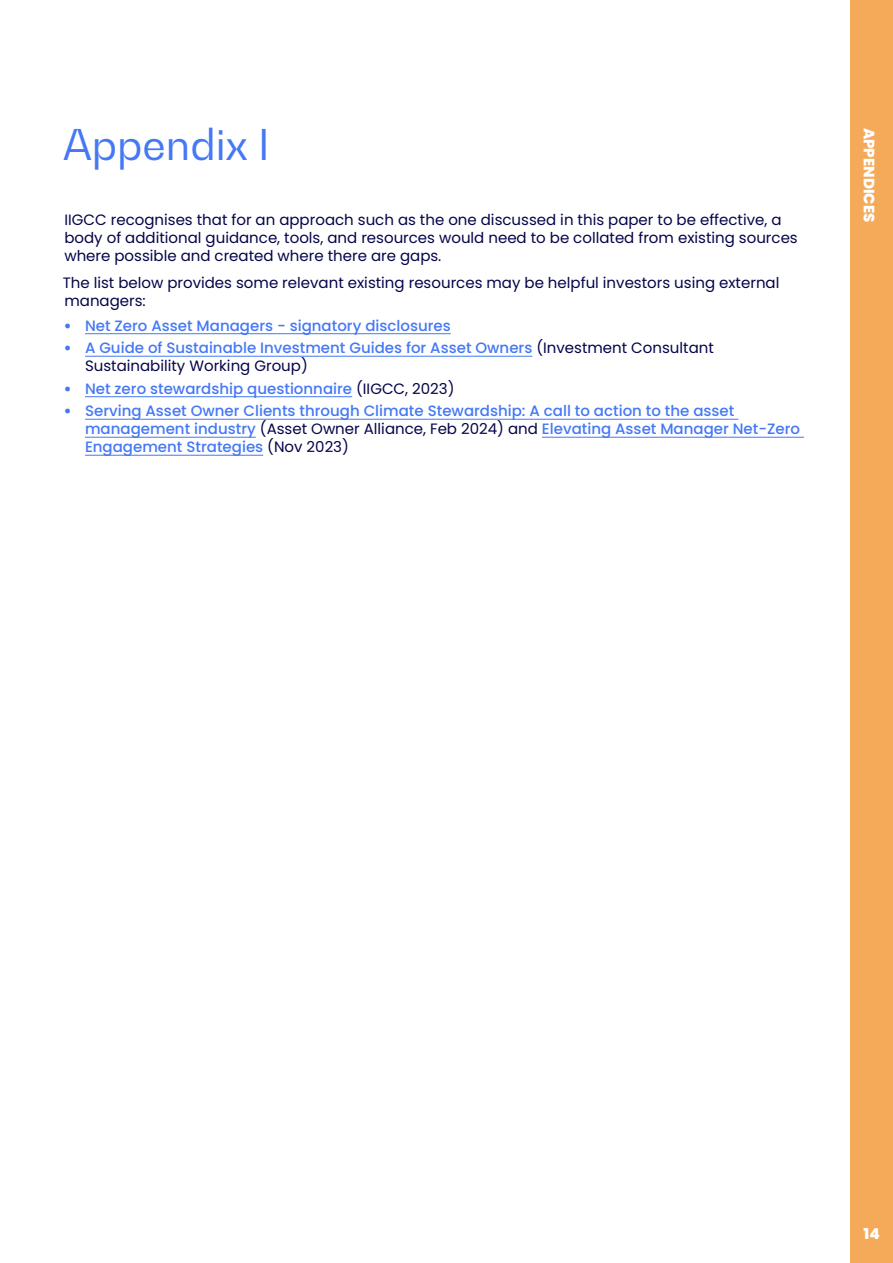
<style>
.page{position:relative;width:893px;height:1263px;background:#fff}
.page>*{position:absolute;margin:0;border:0;box-sizing:border-box;transform-origin:0 0}
.t1{font:42px "Bw Gradual DEMO";color:#4578f5}
.t2{font:500 15px/18px "Poppins";color:#4578f5}
.t3{font:15px/18px "Poppins";color:#050449}
.t4{font:800 15px "Poppins";color:#fff}
.s1{font-weight:800}
.s2{font-weight:400;color:#050449}
</style>
<div class="page">
<hr style="left:85px;top:333px;width:366px;height:1px;background:#4578f5">
<hr style="left:85px;top:356px;width:447px;height:1px;background:#4578f5">
<hr style="left:85px;top:396px;width:267px;height:1px;background:#4578f5">
<hr style="left:85px;top:419px;width:653px;height:1px;background:#4578f5">
<hr style="left:85px;top:437px;width:171px;height:1px;background:#4578f5">
<hr style="left:542px;top:437px;width:262px;height:1px;background:#4578f5">
<hr style="left:85px;top:455px;width:178px;height:1px;background:#4578f5">
<div style="left:850px;top:0;width:43px;height:1263px;background:#f4aa58"></div>
<h1 class="t1" style="left:63px;top:117px;width:208px">Appendix I</h1>
<p class="t3" style="left:64px;top:211px;width:735px">IIGCC recognises that for an approach such as the one discussed in this paper to be effective, a body of additional guidance, tools, and resources would need to be collated from existing sources where possible and created where there are gaps.</p>
<p class="t3" style="left:63px;top:274px;width:718px">The list below provides some relevant existing resources may be helpful investors using external managers:</p>
<p class="t2" style="left:64px;top:316px;width:388px"><span class="s1">•</span> Net Zero Asset Managers - signatory disclosures</p>
<p class="t2" style="left:85px;top:339px;width:630px;text-indent:-21px"><span class="s1">•</span> A Guide of Sustainable Investment Guides for Asset Owners <span class="s2">(Investment Consultant<br>Sustainability Working Group)</span></p>
<p class="t2" style="left:64px;top:379px;width:392px"><span class="s1">•</span> Net zero stewardship questionnaire <span class="s2">(IIGCC, 2023)</span></p>
<p class="t2" style="left:85px;top:402px;width:717px;text-indent:-21px"><span class="s1">•</span> Serving Asset Owner Clients through Climate Stewardship: A call to action to the asset management industry <span class="s2">(Asset Owner Alliance, Feb 2024) and</span> Elevating Asset Manager Net-Zero<br>Engagement Strategies <span class="s2">(Nov 2023)</span></p>
<p class="t4" style="left:878px;top:128px;width:96px;rotate:90deg">APPENDICES</p>
<p class="t4" style="left:864px;top:1225px;width:18px">14</p>
</div>
